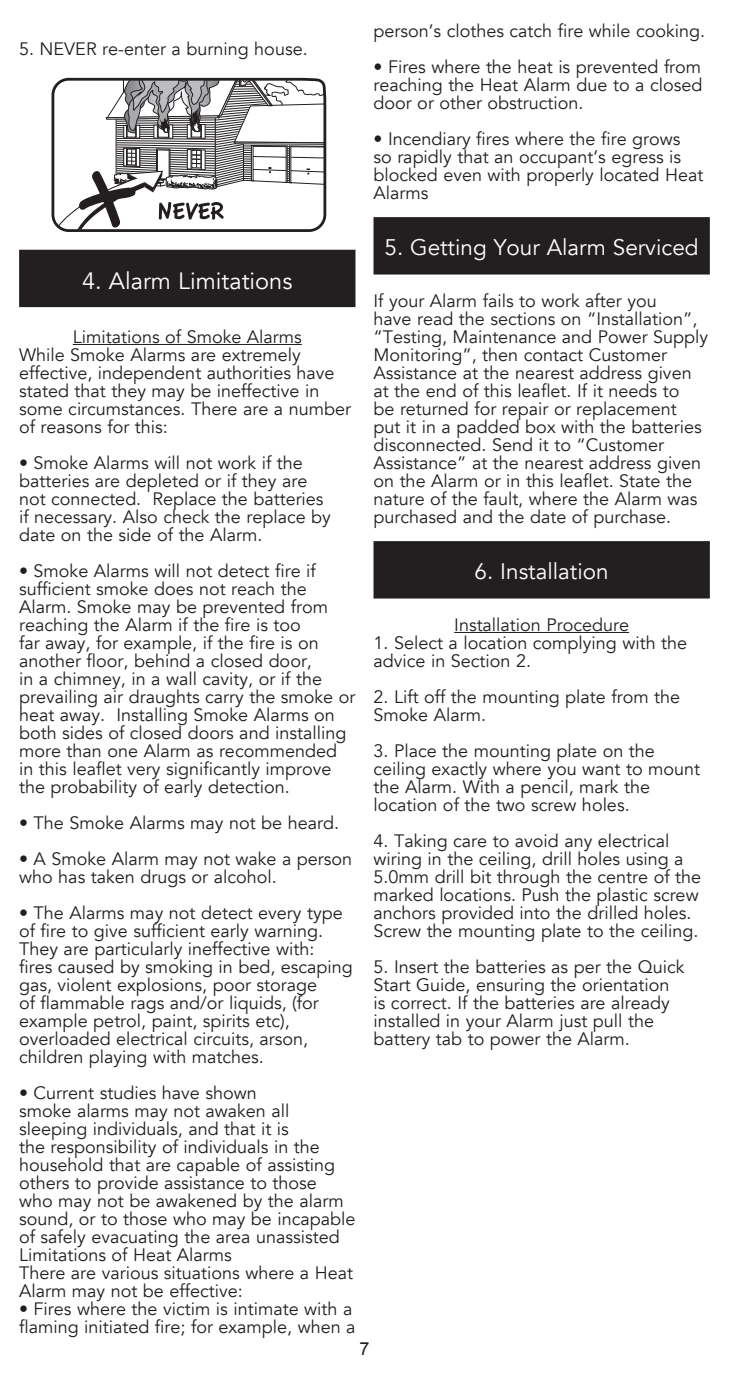
<style>
.page{position:relative;width:729px;height:1377px;background:#fff}
.page>*{position:absolute;margin:0;border:0;box-sizing:border-box;transform-origin:0 0}
.t1{font:23.62px "Avenir";color:#fff}
.t2{font:22.5px "Avenir";color:#fff}
.t3{font:18px/18px "Avenir";color:#231f20}
.t4{font:18px "Arial";color:#231f20}
</style>
<div class="page">
<hr style="left:73px;top:344px;width:229px;height:1px;background:#231f20">
<svg style="left:52px;top:77px;width:275px;height:155px"></svg>
<svg style="left:57px;top:79px;width:267px;height:151px"></svg>
<div style="left:19px;top:250px;width:336px;height:57px;background:#231f20"></div>
<hr style="left:454px;top:632px;width:175px;height:1px;background:#231f20">
<div style="left:374px;top:217px;width:336px;height:58px;background:#231f20"></div>
<div style="left:374px;top:541px;width:336px;height:58px;background:#231f20"></div>
<p class="t3" style="left:19px;top:40px;width:290px">5. NEVER re-enter a burning house.</p>
<p class="t1" style="left:82px;top:267px;width:212px">4. Alarm Limitations</p>
<p class="t3" style="left:73px;top:328px;width:231px">Limitations of Smoke Alarms</p>
<p class="t3" style="left:19px;top:346px;width:333px">While Smoke Alarms are extremely effective, independent authorities have stated that they may be ineffective in some circumstances. There are a number of reasons for this:</p>
<p class="t3" style="left:19px;top:454px;width:313px">• Smoke Alarms will not work if the batteries are depleted or if they are not connected. Replace the batteries if necessary. Also check the replace by date on the side of the Alarm.</p>
<p class="t3" style="left:19px;top:562px;width:338px">• Smoke Alarms will not detect fire if sufficient smoke does not reach the Alarm. Smoke may be prevented from reaching the Alarm if the fire is too<br>far away, for example, if the fire is on another floor, behind a closed door,<br>in a chimney, in a wall cavity, or if the prevailing air draughts carry the smoke or heat away. Installing Smoke Alarms on both sides of closed doors and installing more than one Alarm as recommended in this leaflet very significantly improve the probability of early detection.</p>
<p class="t3" style="left:19px;top:814px;width:321px">• The Smoke Alarms may not be heard.</p>
<p class="t3" style="left:19px;top:850px;width:335px">• A Smoke Alarm may not wake a person who has taken drugs or alcohol.</p>
<p class="t3" style="left:19px;top:904px;width:335px">• The Alarms may not detect every type of fire to give sufficient early warning.<br>They are particularly ineffective with:<br>fires caused by smoking in bed, escaping gas, violent explosions, poor storage<br>of flammable rags and/or liquids, (for example petrol, paint, spirits etc), overloaded electrical circuits, arson, children playing with matches.</p>
<p class="t3" style="left:19px;top:1084px;width:338px">• Current studies have shown<br>smoke alarms may not awaken all sleeping individuals, and that it is<br>the responsibility of individuals in the household that are capable of assisting others to provide assistance to those<br>who may not be awakened by the alarm sound, or to those who may be incapable of safely evacuating the area unassisted</p>
<p class="t3" style="left:19px;top:1246px;width:214px">Limitations of Heat Alarms</p>
<p class="t3" style="left:19px;top:1264px;width:335px">There are various situations where a Heat<br>Alarm may not be effective:</p>
<p class="t3" style="left:19px;top:1300px;width:338px">• Fires where the victim is intimate with a flaming initiated fire; for example, when a</p>
<p class="t3" style="left:374px;top:22px;width:333px">person’s clothes catch fire while cooking.</p>
<p class="t3" style="left:374px;top:58px;width:330px;text-align:justify">• Fires where the heat is prevented from reaching the Heat Alarm due to a closed door or other obstruction.</p>
<p class="t3" style="left:374px;top:130px;width:331px">• Incendiary fires where the fire grows so rapidly that an occupant’s egress is blocked even with properly located Heat<br>Alarms</p>
<p class="t2" style="left:385px;top:234px;width:316px">5. Getting Your Alarm Serviced</p>
<p class="t3" style="left:374px;top:292px;width:336px">If your Alarm fails to work after you<br>have read the sections on “Installation”, “Testing, Maintenance and Power Supply Monitoring”, then contact Customer Assistance at the nearest address given at the end of this leaflet. If it needs to<br>be returned for repair or replacement put it in a padded box with the batteries disconnected. Send it to “Customer Assistance” at the nearest address given on the Alarm or in this leaflet. State the nature of the fault, where the Alarm was purchased and the date of purchase.</p>
<p class="t2" style="left:475px;top:558px;width:136px">6. Installation</p>
<p class="t3" style="left:454px;top:616px;width:176px">Installation Procedure</p>
<p class="t3" style="left:374px;top:634px;width:315px">1. Select a location complying with the advice in Section 2.</p>
<p class="t3" style="left:374px;top:688px;width:308px">2. Lift off the mounting plate from the<br>Smoke Alarm.</p>
<p class="t3" style="left:374px;top:742px;width:328px">3. Place the mounting plate on the ceiling exactly where you want to mount the Alarm. With a pencil, mark the location of the two screw holes.</p>
<p class="t3" style="left:374px;top:832px;width:329px">4. Taking care to avoid any electrical wiring in the ceiling, drill holes using a 5.0mm drill bit through the centre of the marked locations. Push the plastic screw anchors provided into the drilled holes.<br>Screw the mounting plate to the ceiling.</p>
<p class="t3" style="left:374px;top:958px;width:312px">5. Insert the batteries as per the Quick Start Guide, ensuring the orientation is correct. If the batteries are already installed in your Alarm just pull the battery tab to power the Alarm.</p>
<p class="t4" style="left:359px;top:1336px;width:12px">7</p>
</div>
